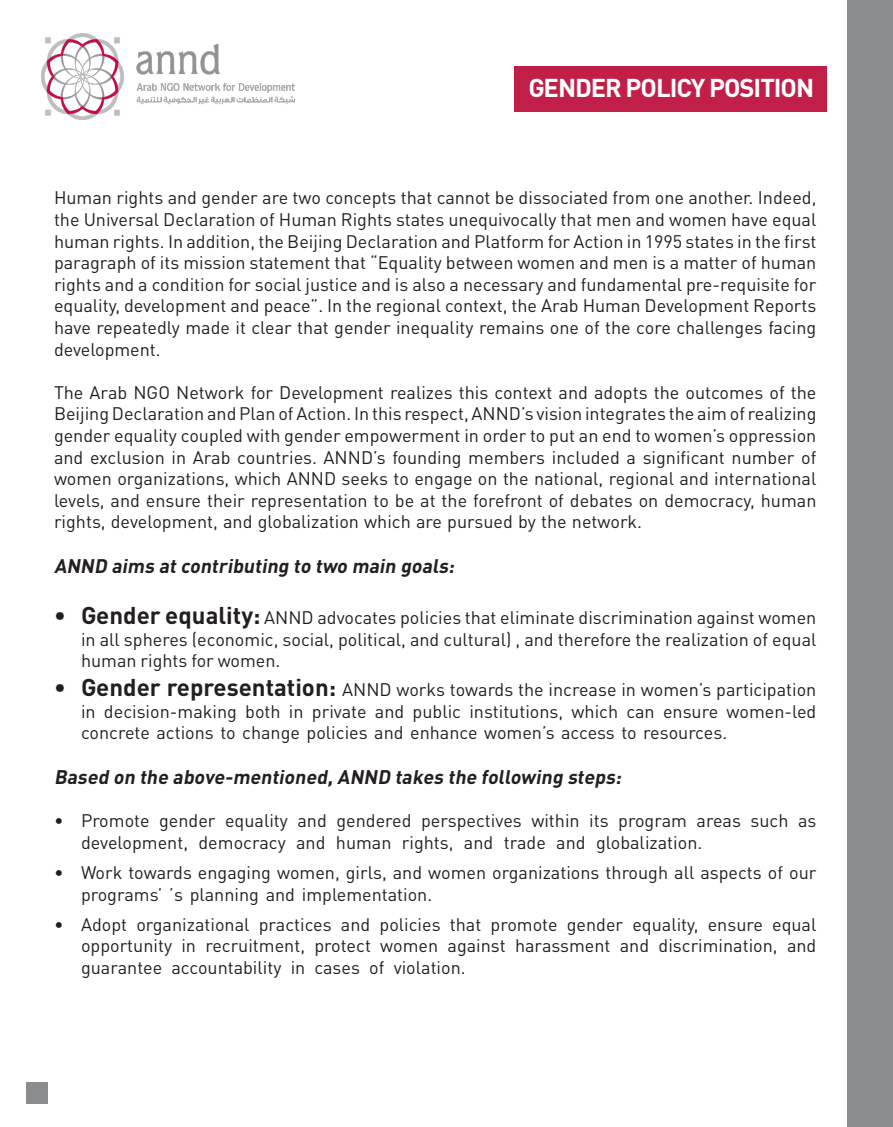
<style>
.page{position:relative;width:893px;height:1127px;background:#fff}
.page>*{position:absolute;margin:0;border:0;box-sizing:border-box;transform-origin:0 0}
.t1{font:700 25.5px "DIN Pro";letter-spacing:-.04em;color:#fff}
.t2{font:700 24px "DIN Pro";color:#231f20}
.Paragraph_Style_3{font:italic 700 19.5px "DIN Pro";color:#231f20}
.Paragraph_Style_4{font:18px/21.6px "DIN Pro";color:#231f20;text-align:justify}
</style>
<div class="page">
<div style="left:848px;top:0;width:45px;height:1127px;background:#8b8c8e"></div>
<div style="left:26px;top:1082px;width:21px;height:21px;background:#8b8c8e"></div>
<img style="left:42px;top:33px;width:253px;height:87px">
<div style="left:514px;top:66px;width:313px;height:45px;background:#c11f48"></div>
<p class="t1" style="left:528px;top:70px;width:287px">GENDER POLICY POSITION</p>
<p class="Paragraph_Style_4" style="left:54px;top:186px;width:764px">Human rights and gender are two concepts that cannot be dissociated from one another. Indeed, the Universal Declaration of Human Rights states unequivocally that men and women have equal human rights In. addition, the Beijing Declaration and Platform for Action in 1995 states in the first paragraph of its mission statement that “Equality between women and men is a matter of human rights and a condition for social justice and is also a necessary and fundamental pre-requisite for equality, development and peace I n.” the regional context, the Arab Human Development Reports have repeatedly made it clear that gender inequality remains one of the core challenges facing development.</p>
<p class="Paragraph_Style_4" style="left:54px;top:381px;width:764px">The Arab NGO Network for Development realizes this context and adopts the outcomes of the Beijing Declaration and Plan of Action In. this respect, ANND s’ vision integrates the aim of realizing gender equality coupled with gender empowerment in order to put an end to women s’ oppression and exclusion in Arab countries. ANND s’ founding members included a significant number of women organizations, which ANND seeks to engage on the national, regional and international levels, and ensure their representation to be at the forefront of debates on democracy, human rights, development, and globalization which are pursued by the network.</p>
<p class="Paragraph_Style_3" style="left:448px;top:553px;width:11px">:</p>
<p class="Paragraph_Style_3" style="left:54px;top:553px;width:400px">ANND aims at contributing to two main goals</p>
<p class="Paragraph_Style_4" style="left:264px;top:606px;width:554px">ANND advocates policies that eliminate discrimination against women</p>
<p class="t2" style="left:81px;top:599px;width:181px">Gender equality:</p>
<p class="t2" style="left:54px;top:599px;width:13px">•</p>
<p class="t2" style="left:54px;top:671px;width:13px">•</p>
<p class="Paragraph_Style_4" style="left:81px;top:627px;width:737px">in all spheres (economic, social, political, and cultural ,) and therefore the realization of equal human rights for women.</p>
<p class="Paragraph_Style_4" style="left:342px;top:678px;width:476px">ANND works towards the increase in women s’ participation</p>
<p class="t2" style="left:81px;top:671px;width:257px">Gender representation:</p>
<p class="Paragraph_Style_4" style="left:81px;top:699px;width:648px">in<br>concrete actions to change policies and enhance women s’ access to resources.</p>
<p class="Paragraph_Style_3" style="left:615px;top:764px;width:11px">:</p>
<p class="Paragraph_Style_4" style="left:104px;top:699px;width:134px">decision-making</p>
<p class="Paragraph_Style_4" style="left:289px;top:699px;width:16px">in</p>
<p class="Paragraph_Style_4" style="left:312px;top:699px;width:56px">private</p>
<p class="Paragraph_Style_4" style="left:413px;top:699px;width:50px">public</p>
<p class="Paragraph_Style_4" style="left:469px;top:699px;width:95px">institutions,</p>
<p class="Paragraph_Style_4" style="left:572px;top:699px;width:48px">which</p>
<p class="Paragraph_Style_4" style="left:245px;top:699px;width:37px">both</p>
<p class="Paragraph_Style_4" style="left:375px;top:699px;width:31px">and</p>
<p class="Paragraph_Style_4" style="left:727px;top:699px;width:91px">women-led</p>
<p class="Paragraph_Style_4" style="left:626px;top:699px;width:30px">can</p>
<p class="Paragraph_Style_4" style="left:663px;top:699px;width:57px">ensure</p>
<p class="Paragraph_Style_3" style="left:327px;top:764px;width:293px">, ANND takes the following steps</p>
<p class="Paragraph_Style_3" style="left:54px;top:764px;width:279px">Based on the above mentioned</p>
<p class="Paragraph_Style_3" style="left:224px;top:764px;width:14px">-</p>
<p class="Paragraph_Style_4" style="left:54px;top:809px;width:11px">•</p>
<p class="Paragraph_Style_4" style="left:54px;top:861px;width:11px">•</p>
<p class="Paragraph_Style_4" style="left:54px;top:913px;width:11px">•</p>
<p class="Paragraph_Style_4" style="left:81px;top:809px;width:70px">Promote</p>
<p class="Paragraph_Style_4" style="left:159px;top:809px;width:58px">gender</p>
<p class="Paragraph_Style_4" style="left:225px;top:809px;width:64px">equality</p>
<p class="Paragraph_Style_4" style="left:297px;top:809px;width:31px">and</p>
<p class="Paragraph_Style_4" style="left:336px;top:809px;width:77px">gendered</p>
<p class="Paragraph_Style_4" style="left:421px;top:809px;width:102px">perspectives</p>
<p class="Paragraph_Style_4" style="left:531px;top:809px;width:50px">within</p>
<p class="Paragraph_Style_4" style="left:589px;top:809px;width:21px">its</p>
<p class="Paragraph_Style_4" style="left:618px;top:809px;width:70px">program</p>
<p class="Paragraph_Style_4" style="left:697px;top:809px;width:46px">areas</p>
<p class="Paragraph_Style_4" style="left:751px;top:809px;width:39px">such</p>
<p class="Paragraph_Style_4" style="left:798px;top:809px;width:20px">as</p>
<p class="Paragraph_Style_4" style="left:402px;top:831px;width:53px">rights,</p>
<p class="Paragraph_Style_4" style="left:596px;top:831px;width:108px">globalization.</p>
<p class="Paragraph_Style_4" style="left:81px;top:831px;width:109px">development,</p>
<p class="Paragraph_Style_4" style="left:81px;top:861px;width:737px">Work towards engaging women, girls, and women organizations through all aspects of our</p>
<p class="Paragraph_Style_4" style="left:198px;top:831px;width:89px">democracy</p>
<p class="Paragraph_Style_4" style="left:296px;top:831px;width:31px">and</p>
<p class="Paragraph_Style_4" style="left:336px;top:831px;width:57px">human</p>
<p class="Paragraph_Style_4" style="left:464px;top:831px;width:31px">and</p>
<p class="Paragraph_Style_4" style="left:504px;top:831px;width:44px">trade</p>
<p class="Paragraph_Style_4" style="left:556px;top:831px;width:31px">and</p>
<p class="Paragraph_Style_4" style="left:81px;top:882px;width:353px">programs’ ’s planning and implementation.</p>
<p class="Paragraph_Style_4" style="left:81px;top:913px;width:48px">Adopt</p>
<p class="Paragraph_Style_4" style="left:136px;top:913px;width:115px">organizational</p>
<p class="Paragraph_Style_4" style="left:259px;top:913px;width:75px">practices</p>
<p class="Paragraph_Style_4" style="left:341px;top:913px;width:31px">and</p>
<p class="Paragraph_Style_4" style="left:380px;top:913px;width:63px">policies</p>
<p class="Paragraph_Style_4" style="left:450px;top:913px;width:33px">that</p>
<p class="Paragraph_Style_4" style="left:491px;top:913px;width:69px">promote</p>
<p class="Paragraph_Style_4" style="left:567px;top:913px;width:58px">gender</p>
<p class="Paragraph_Style_4" style="left:632px;top:913px;width:68px">equality,</p>
<p class="Paragraph_Style_4" style="left:708px;top:913px;width:57px">ensure</p>
<p class="Paragraph_Style_4" style="left:772px;top:913px;width:46px">equal</p>
<p class="Paragraph_Style_4" style="left:81px;top:934px;width:93px">opportunity</p>
<p class="Paragraph_Style_4" style="left:181px;top:934px;width:16px">in</p>
<p class="Paragraph_Style_4" style="left:205px;top:934px;width:101px">recruitment,</p>
<p class="Paragraph_Style_4" style="left:314px;top:934px;width:58px">protect</p>
<p class="Paragraph_Style_4" style="left:380px;top:934px;width:59px">women</p>
<p class="Paragraph_Style_4" style="left:448px;top:934px;width:60px">against</p>
<p class="Paragraph_Style_4" style="left:515px;top:934px;width:97px">harassment</p>
<p class="Paragraph_Style_4" style="left:620px;top:934px;width:31px">and</p>
<p class="Paragraph_Style_4" style="left:658px;top:934px;width:121px">discrimination,</p>
<p class="Paragraph_Style_4" style="left:787px;top:934px;width:31px">and</p>
<p class="Paragraph_Style_4" style="left:81px;top:956px;width:83px">guarantee</p>
<p class="Paragraph_Style_4" style="left:171px;top:956px;width:111px">accountability</p>
<p class="Paragraph_Style_4" style="left:291px;top:956px;width:16px">in</p>
<p class="Paragraph_Style_4" style="left:315px;top:956px;width:47px">cases</p>
<p class="Paragraph_Style_4" style="left:369px;top:956px;width:17px">of</p>
<p class="Paragraph_Style_4" style="left:394px;top:956px;width:74px">violation.</p>
</div>
